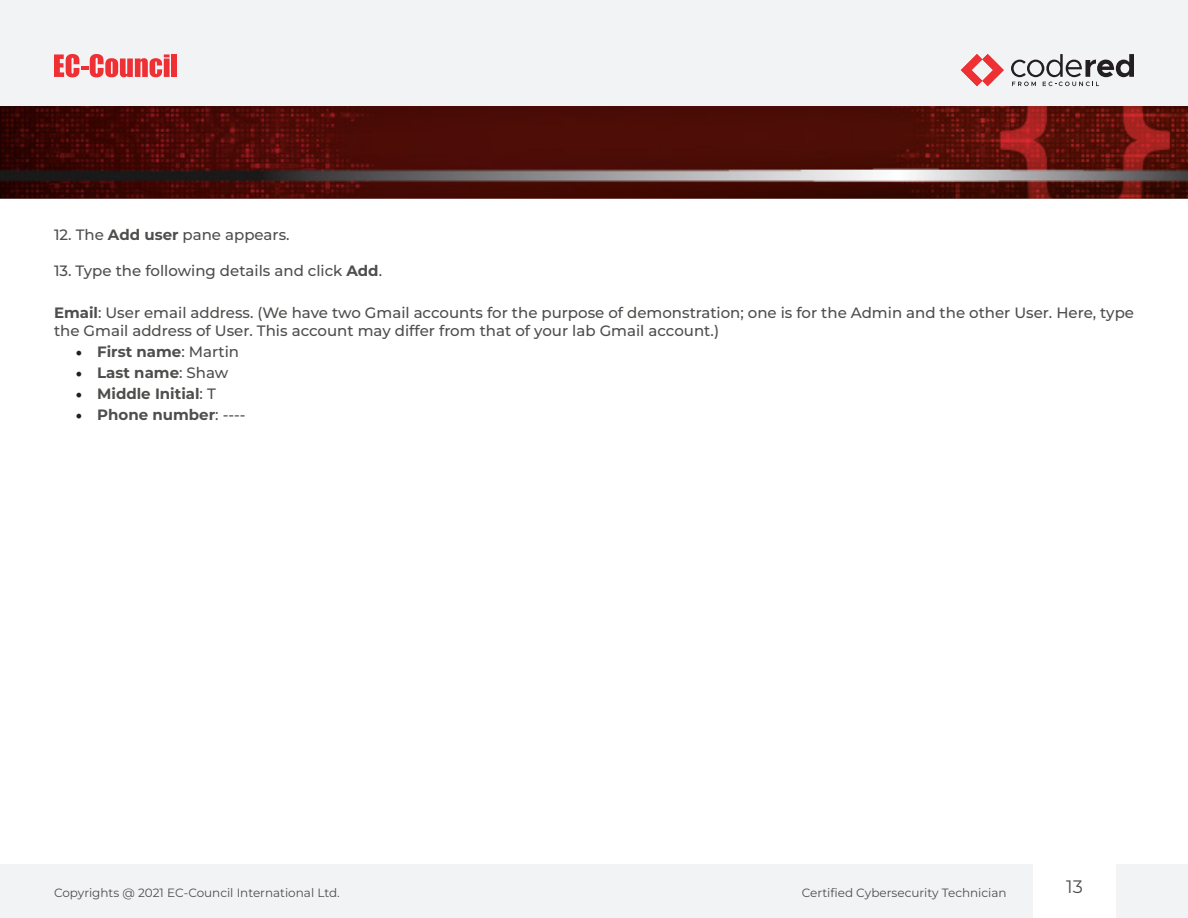
<style>
.page{position:relative;width:1188px;height:918px;background:#fff}
.page>*{position:absolute;margin:0;border:0;box-sizing:border-box;transform-origin:0 0}
.t1{font:18px "Montserrat";color:#4e4e4d}
.t2{font:500 15px/18px "Montserrat";color:#4e4e4d}
.t3{font:700 15px "Montserrat";color:#4e4e4d}
.t4{font:12px "Montserrat";color:#4e4e4d}
.s1{font-weight:700}
.s2{font-family:"Minion Pro";font-weight:400;font-size:18px;color:#231f20}
.s3{font-weight:500}
</style>
<div class="page">
<div style="left:0;top:864px;width:1032px;height:54px;background:#f2f3f4"></div>
<div style="left:1117px;top:864px;width:71px;height:54px;background:#f2f3f4"></div>
<div style="left:0;top:0;width:1188px;height:107px;background:#f2f3f4"></div>
<svg style="left:1011px;top:54px;width:123px;height:32px"></svg>
<svg style="left:961px;top:54px;width:43px;height:32px"></svg>
<svg style="left:54px;top:54px;width:116px;height:23px"></svg>
<div style="left:172px;top:54px;width:5px;height:23px;background:#ee3034"></div>
<img style="left:0;top:107px;width:1188px;height:91px">
<p class="t2" style="left:54px;top:225px;width:237px">12. The <span class="s1">Add user</span> pane appears.</p>
<p class="t2" style="left:54px;top:261px;width:330px">13. Type the following details and click <span class="s1">Add</span>.</p>
<p class="t2" style="left:54px;top:303px;width:1082px"><span class="s1">Email</span>: User email address. (We have two Gmail accounts for the purpose of demonstration; one is for the Admin and the other User. Here, type the Gmail address of User. This account may differ from that of your lab Gmail account.)</p>
<p class="t3" style="left:76px;top:342px;width:165px"><span class="s2">•</span> First name<span class="s3">: Martin</span></p>
<p class="t3" style="left:76px;top:363px;width:154px"><span class="s2">•</span> Last name<span class="s3">: Shaw</span></p>
<p class="t3" style="left:76px;top:384px;width:142px"><span class="s2">•</span> Middle Initial<span class="s3">: T</span></p>
<p class="t3" style="left:76px;top:405px;width:172px"><span class="s2">•</span> Phone number<span class="s3">: ----</span></p>
<p class="t4" style="left:54px;top:884px;width:287px">Copyrights @ 2021 EC-Council International Ltd.</p>
<p class="t4" style="left:802px;top:884px;width:206px">Certified Cybersecurity Technician</p>
<p class="t1" style="left:1066px;top:875px;width:18px">13</p>
</div>
